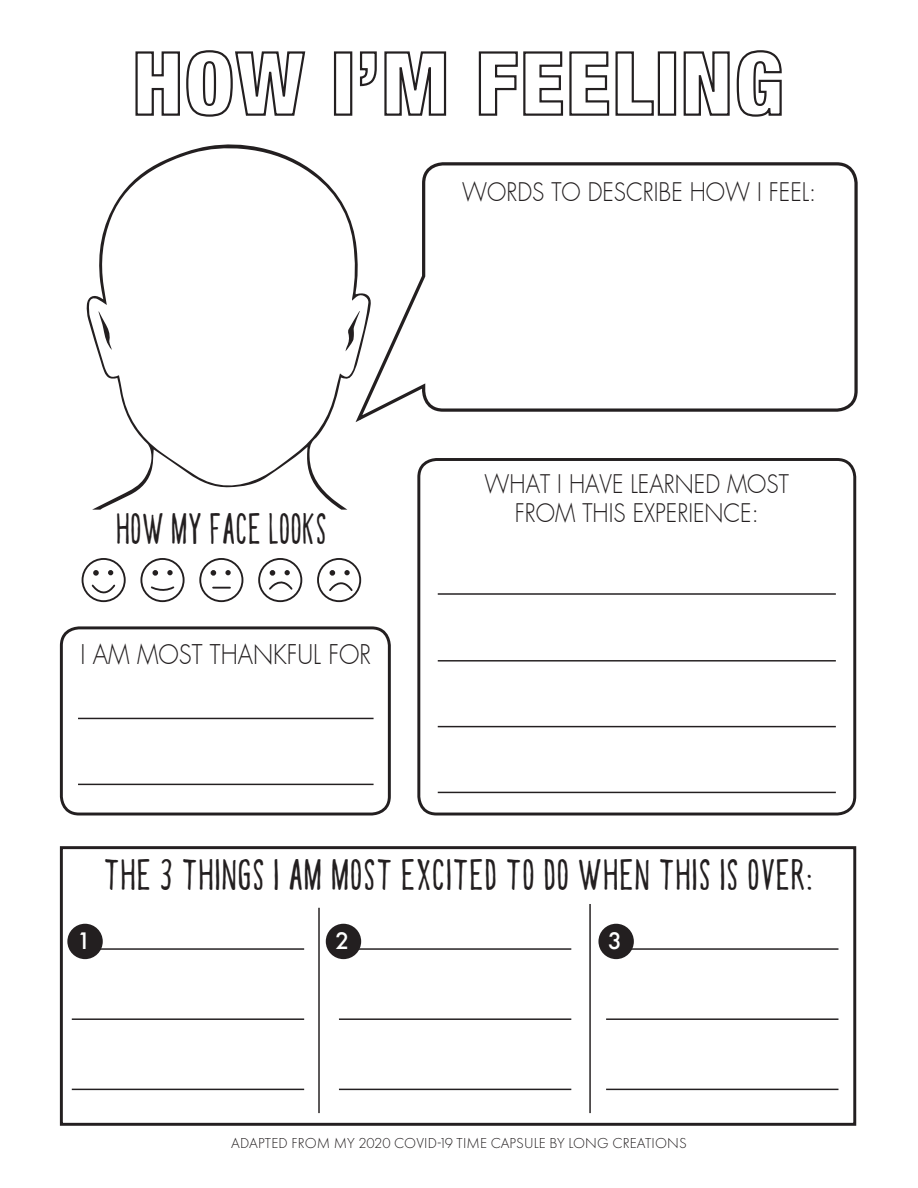
<style>
.page{position:relative;width:918px;height:1188px;background:#fff}
.page>*{position:absolute;margin:0;border:0;box-sizing:border-box;transform-origin:0 0}
.t1{font:700 30.9px "handy";letter-spacing:.01em;color:#231f20}
.t2{font:700 30.9px "handy";letter-spacing:.01em;color:#231f20;scale:.9 1}
.t3{font:300 26.55px "Futura";color:#231f20;scale:.9 1}
.t4{font:300 25.05px/29.5px "Futura";color:#231f20;text-align:center;scale:.9 1}
.t5{font:500 22.05px "Futura";color:#fff}
.t6{font:300 15px "Futura PT";letter-spacing:.01em;color:#231f20}
</style>
<div class="page">
<div style="left:417px;top:458px;width:439px;height:357px;border:3px solid #231f20;border-radius:18px"></div>
<div style="left:60px;top:846px;width:796px;height:280px;border:3px solid #231f20"></div>
<svg style="left:135px;top:50px;width:171px;height:67px"></svg>
<div style="left:334px;top:51px;width:18px;height:65px;border:2px solid #231f20"></div>
<svg style="left:359px;top:51px;width:88px;height:65px"></svg>
<svg style="left:478px;top:51px;width:176px;height:65px"></svg>
<div style="left:658px;top:51px;width:18px;height:65px;border:2px solid #231f20"></div>
<svg style="left:683px;top:50px;width:99px;height:67px"></svg>
<svg style="left:86px;top:144px;width:266px;height:366px"></svg>
<svg style="left:345px;top:311px;width:7px;height:40px"></svg>
<svg style="left:99px;top:311px;width:13px;height:39px"></svg>
<svg style="left:352px;top:162px;width:506px;height:260px"></svg>
<hr style="left:318px;top:908px;width:2px;height:205px;background:#231f20">
<hr style="left:589px;top:904px;width:2px;height:209px;background:#231f20">
<hr style="left:72px;top:948px;width:232px;height:2px;background:#231f20">
<hr style="left:72px;top:1018px;width:232px;height:2px;background:#231f20">
<hr style="left:72px;top:1089px;width:232px;height:1px;background:#231f20">
<hr style="left:339px;top:948px;width:232px;height:2px;background:#231f20">
<hr style="left:339px;top:1018px;width:232px;height:2px;background:#231f20">
<hr style="left:339px;top:1089px;width:232px;height:1px;background:#231f20">
<hr style="left:606px;top:948px;width:232px;height:2px;background:#231f20">
<hr style="left:606px;top:1018px;width:232px;height:2px;background:#231f20">
<hr style="left:606px;top:1089px;width:232px;height:1px;background:#231f20">
<div style="left:82px;top:558px;width:44px;height:44px;border:2px solid #231f20;border-radius:50%"></div>
<div style="left:140px;top:558px;width:45px;height:44px;border:2px solid #231f20;border-radius:50%"></div>
<div style="left:199px;top:558px;width:44px;height:44px;border:2px solid #231f20;border-radius:50%"></div>
<div style="left:258px;top:558px;width:44px;height:44px;border:2px solid #231f20;border-radius:50%"></div>
<div style="left:317px;top:558px;width:44px;height:44px;border:2px solid #231f20;border-radius:50%"></div>
<svg style="left:91px;top:584px;width:26px;height:17px"></svg>
<svg style="left:93px;top:570px;width:6px;height:6px"></svg>
<svg style="left:108px;top:570px;width:5px;height:5px"></svg>
<svg style="left:153px;top:570px;width:5px;height:6px"></svg>
<svg style="left:167px;top:570px;width:6px;height:5px"></svg>
<svg style="left:211px;top:570px;width:5px;height:6px"></svg>
<svg style="left:225px;top:570px;width:6px;height:5px"></svg>
<svg style="left:329px;top:570px;width:24px;height:21px"></svg>
<svg style="left:269px;top:570px;width:24px;height:20px"></svg>
<svg style="left:150px;top:586px;width:25px;height:5px"></svg>
<svg style="left:213px;top:587px;width:17px;height:2px"></svg>
<hr style="left:438px;top:660px;width:398px;height:2px;background:#231f20">
<hr style="left:438px;top:726px;width:398px;height:1px;background:#231f20">
<hr style="left:438px;top:792px;width:398px;height:1px;background:#231f20">
<div style="left:60px;top:626px;width:331px;height:189px;border:3px solid #231f20;border-radius:18px"></div>
<hr style="left:78px;top:718px;width:296px;height:1px;background:#231f20">
<hr style="left:78px;top:784px;width:296px;height:1px;background:#231f20">
<hr style="left:438px;top:593px;width:398px;height:2px;background:#231f20">
<div style="left:67px;top:924px;width:36px;height:35px;background:#231f20;border-radius:50%"></div>
<div style="left:326px;top:924px;width:35px;height:35px;background:#231f20;border-radius:50%"></div>
<div style="left:598px;top:924px;width:36px;height:35px;background:#231f20;border-radius:50%"></div>
<p class="t4" style="left:462px;top:178px;width:395px">WORDS TO DESCRIBE HOW I FEEL:</p>
<p class="t2" style="left:116px;top:508px;width:236px">HOW MY FACE LOOKS</p>
<p class="t3" style="left:80px;top:637px;width:325px">I AM MOST THANKFUL FOR</p>
<p class="t4" style="left:485px;top:469px;width:340px">WHAT I HAVE LEARNED MOST<br>FROM THIS EXPERIENCE:</p>
<p class="t1" style="left:103px;top:854px;width:711px">THE 3 THINGS I AM MOST EXCITED TO DO WHEN THIS IS OVER:</p>
<p class="t5" style="left:77px;top:926px;width:15px">1</p>
<p class="t5" style="left:336px;top:926px;width:15px">2</p>
<p class="t5" style="left:608px;top:926px;width:15px">3</p>
<p class="t6" style="left:231px;top:1135px;width:457px">ADAPTED FROM MY 2020 COVID-19 TIME CAPSULE BY LONG CREATIONS</p>
</div>
